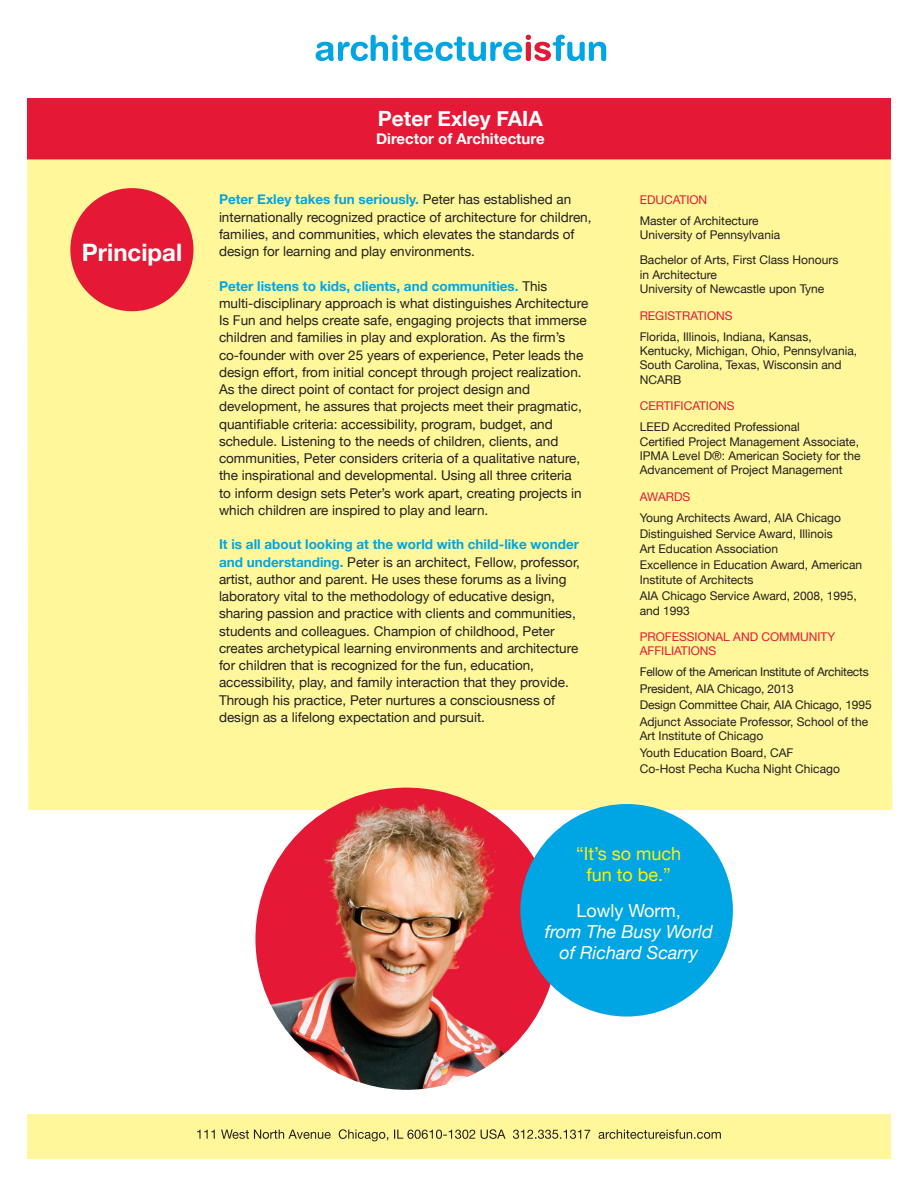
<style>
.page{position:relative;width:918px;height:1188px;background:#fff}
.page>*{position:absolute;margin:0;border:0;box-sizing:border-box;transform-origin:0 0}
.t1{font:700 24px "Helvetica Neue";color:#fff}
.t2{font:700 21px "Helvetica Neue";color:#fff}
.t3{font:italic 18px/21px "Helvetica Neue";color:#fff;text-align:center}
.t4{font:18px/21px "Helvetica Neue";color:#fff101;text-align:center}
.t5{font:18px "Helvetica Neue";color:#fff}
.t6{font:700 15px "Helvetica Neue";color:#fff}
.t7{font:13.5px/17.2px "Helvetica Neue";color:#231f20}
.t8{font:12px/14.4px "Helvetica Neue";color:#231f20}
.t9{font:12px/14.4px "Helvetica Neue";color:#e51836}
.s1{font-weight:700;color:#00a5e3}
</style>
<div class="page">
<div style="left:27px;top:98px;width:864px;height:64px;background:#e51836"></div>
<div style="left:27px;top:159px;width:865px;height:651px;background:#fff79a"></div>
<svg style="left:316px;top:35px;width:290px;height:26px"></svg>
<div style="left:27px;top:1115px;width:864px;height:44px;background:#fff79a"></div>
<svg style="left:197px;top:1129px;width:524px;height:12px"></svg>
<div style="left:70px;top:188px;width:123px;height:123px;background:#e51836;border-radius:50%"></div>
<img style="left:255px;top:788px;width:303px;height:302px;border-radius:151px">
<div style="left:520px;top:804px;width:213px;height:213px;background:#00a5e3;border-radius:50%"></div>
<h1 class="t1" style="left:82px;top:231px;width:102px">Principal</h1>
<h2 class="t2" style="left:378px;top:100px;width:166px">Peter Exley FAIA</h2>
<p class="t6" style="left:376px;top:125px;width:170px">Director of Architecture</p>
<p class="t7" style="left:219px;top:190px;width:374px"><span class="s1">Peter Exley takes fun seriously.</span> Peter has established an internationally recognized practice of architecture for children, families, and communities, which elevates the standards of design for learning and play environments.</p>
<p class="t7" style="left:219px;top:276px;width:371px"><span class="s1">Peter listens to kids, clients, and communities.</span> This multi-disciplinary approach is what distinguishes Architecture Is Fun and helps create safe, engaging projects that immerse children and families in play and exploration. As the firm’s co-founder with over 25 years of experience, Peter leads the design effort, from initial concept through project realization.<br>As the direct point of contact for project design and development, he assures that projects meet their pragmatic, quantifiable criteria: accessibility, program, budget, and schedule. Listening to the needs of children, clients, and communities, Peter considers criteria of a qualitative nature, the inspirational and developmental. Using all three criteria<br>to inform design sets Peter’s work apart, creating projects in which children are inspired to play and learn.</p>
<p class="t7" style="left:219px;top:535px;width:363px"><span class="s1">It is all about looking at the world with child-like wonder and understanding.</span> Peter is an architect, Fellow, professor, artist, author and parent. He uses these forums as a living laboratory vital to the methodology of educative design, sharing passion and practice with clients and communities, students and colleagues. Champion of childhood, Peter creates archetypical learning environments and architecture for children that is recognized for the fun, education, accessibility, play, and family interaction that they provide.<br>Through his practice, Peter nurtures a consciousness of design as a lifelong expectation and pursuit.</p>
<p class="t9" style="left:640px;top:192px;width:69px">EDUCATION</p>
<p class="t8" style="left:640px;top:213px;width:142px">Master of Architecture<br>University of Pennsylvania</p>
<p class="t8" style="left:640px;top:252px;width:200px">Bachelor of Arts, First Class Honours in Architecture<br>University of Newcastle upon Tyne</p>
<p class="t9" style="left:640px;top:307px;width:94px">REGISTRATIONS</p>
<p class="t8" style="left:640px;top:328px;width:219px">Florida, Illinois, Indiana, Kansas,<br>Kentucky, Michigan, Ohio, Pennsylvania,<br>South Carolina, Texas, Wisconsin and<br>NCARB</p>
<p class="t9" style="left:640px;top:398px;width:96px">CERTIFICATIONS</p>
<p class="t8" style="left:640px;top:419px;width:222px">LEED Accredited Professional<br>Certified Project Management Associate, IPMA Level D®: American Society for the Advancement of Project Management</p>
<p class="t9" style="left:640px;top:489px;width:52px">AWARDS</p>
<p class="t8" style="left:640px;top:508px;width:203px;line-height:16.5px">Young Architects Award, AIA Chicago<br>Distinguished Service Award, Illinois</p>
<p class="t8" style="left:640px;top:539px;width:224px;line-height:16.5px">Art Education Association<br>Excellence in Education Award, American</p>
<p class="t8" style="left:640px;top:570px;width:219px;line-height:16.5px">Institute of Architects<br>AIA Chicago Service Award, 2008, 1995,</p>
<p class="t8" style="left:640px;top:602px;width:52px">and 1993</p>
<p class="t9" style="left:640px;top:629px;width:197px">PROFESSIONAL AND COMMUNITY<br>AFFILIATIONS</p>
<p class="t8" style="left:640px;top:663px;width:233px;line-height:16.5px">Fellow of the American Institute of Architects President, AIA Chicago, 2013<br>Design Committee Chair, AIA Chicago, 1995<br>Adjunct Associate Professor, School of the</p>
<p class="t8" style="left:640px;top:727px;width:202px;line-height:16.5px">Art Institute of Chicago<br>Youth Education Board, CAF<br>Co-Host Pecha Kucha Night Chicago</p>
<h3 class="t4" style="left:576px;top:842px;width:107px">“It’s so much fun to be.”</h3>
<h3 class="t5" style="left:577px;top:895px;width:106px">Lowly Worm,</h3>
<h3 class="t3" style="left:545px;top:920px;width:169px">from The Busy World of Richard Scarry</h3>
</div>
